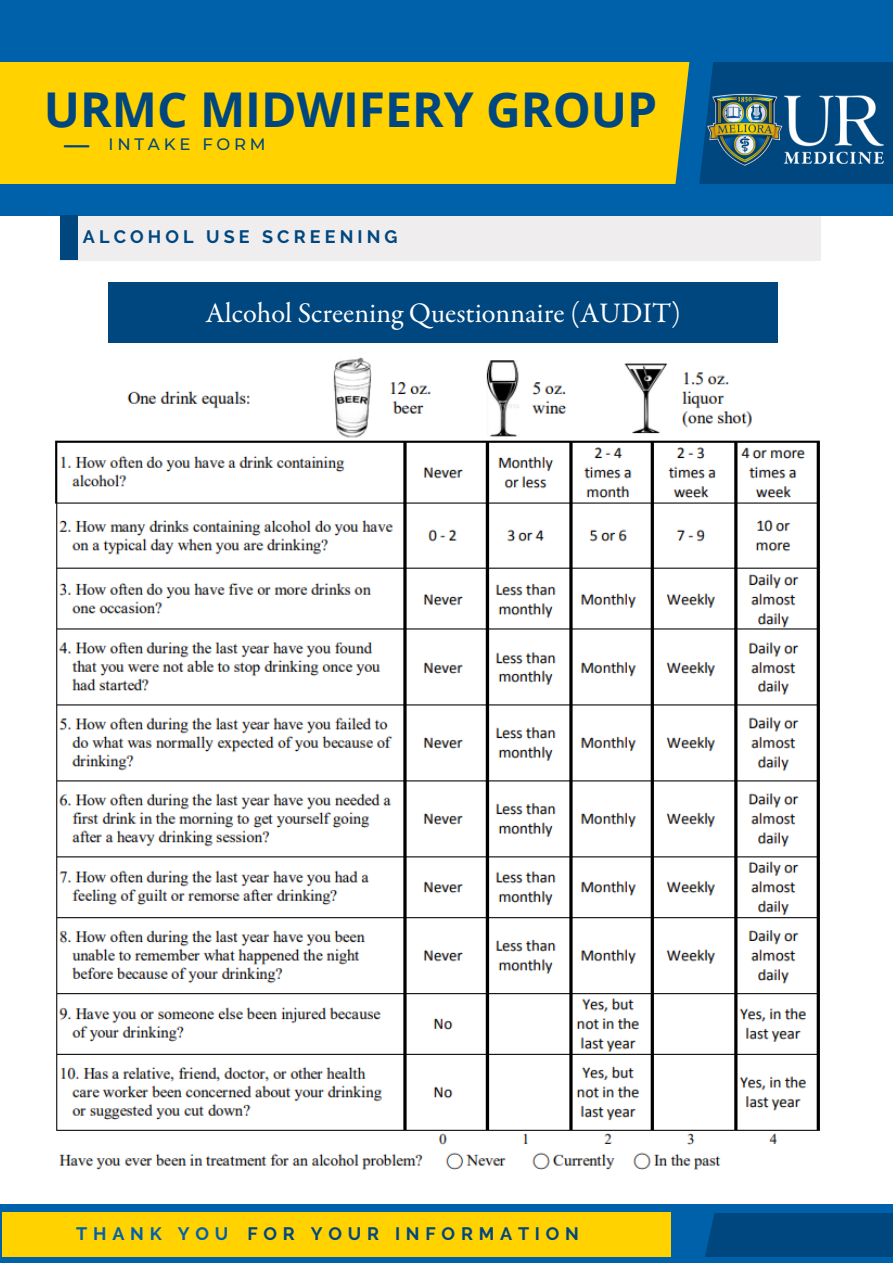
<style>
.page{position:relative;width:893px;height:1264px;background:#fff}
.page>*{position:absolute;margin:0;border:0;box-sizing:border-box;transform-origin:0 0}
.t1{font:700 48px "Open Sans";color:#00467f}
.t2{font:28.5px "Garamond Premr Pro";color:#fff}
.t3{font:700 18px "Raleway";letter-spacing:.32em;color:#00467f}
.t4{font:700 18px "Raleway";letter-spacing:.23em;color:#00467f}
.t5{font:500 16.5px "Montserrat";letter-spacing:.23em;color:#00467f}
.s1{color:#0061ab}
</style>
<div class="page">
<div style="left:0;top:0;width:892px;height:215px;background:#0061ab"></div>
<div style="left:0;top:62px;width:693px;height:122px;background:#ffd200"></div>
<hr style="left:65px;top:145px;width:23px;height:2px;background:#00467f">
<div style="left:694px;top:62px;width:198px;height:122px;background:#00467f"></div>
<svg style="left:660px;top:62px;width:69px;height:155px"></svg>
<img style="left:660px;top:92px;width:224px;height:77px">
<div style="left:0;top:1204px;width:892px;height:58px;background:#0061ab"></div>
<div style="left:3px;top:1211px;width:668px;height:45px;background:#ffd200"></div>
<div style="left:694px;top:1212px;width:198px;height:44px;background:#00467f"></div>
<svg style="left:663px;top:1211px;width:68px;height:46px"></svg>
<div style="left:60px;top:217px;width:760px;height:44px;background:#efeded"></div>
<div style="left:60px;top:215px;width:18px;height:45px;background:#00467f"></div>
<div style="left:108px;top:282px;width:670px;height:67px;background:#00467f"></div>
<img style="left:55px;top:343px;width:765px;height:827px">
<h1 class="t1" style="left:44px;top:76px;width:614px">URMC MIDWIFERY GROUP</h1>
<p class="t5" style="left:108px;top:134px;width:159px">INTAKE FORM</p>
<p class="t4" style="left:83px;top:226px;width:316px">ALCOHOL USE SCREENING</p>
<p class="t2" style="left:206px;top:302px;width:476px">Alcohol Screening Questionnaire (AUDIT)</p>
<p class="t3" style="left:76px;top:1222px;width:504px"><span class="s1">THANK YOU</span> FOR YOUR INFORMATION</p>
</div>
